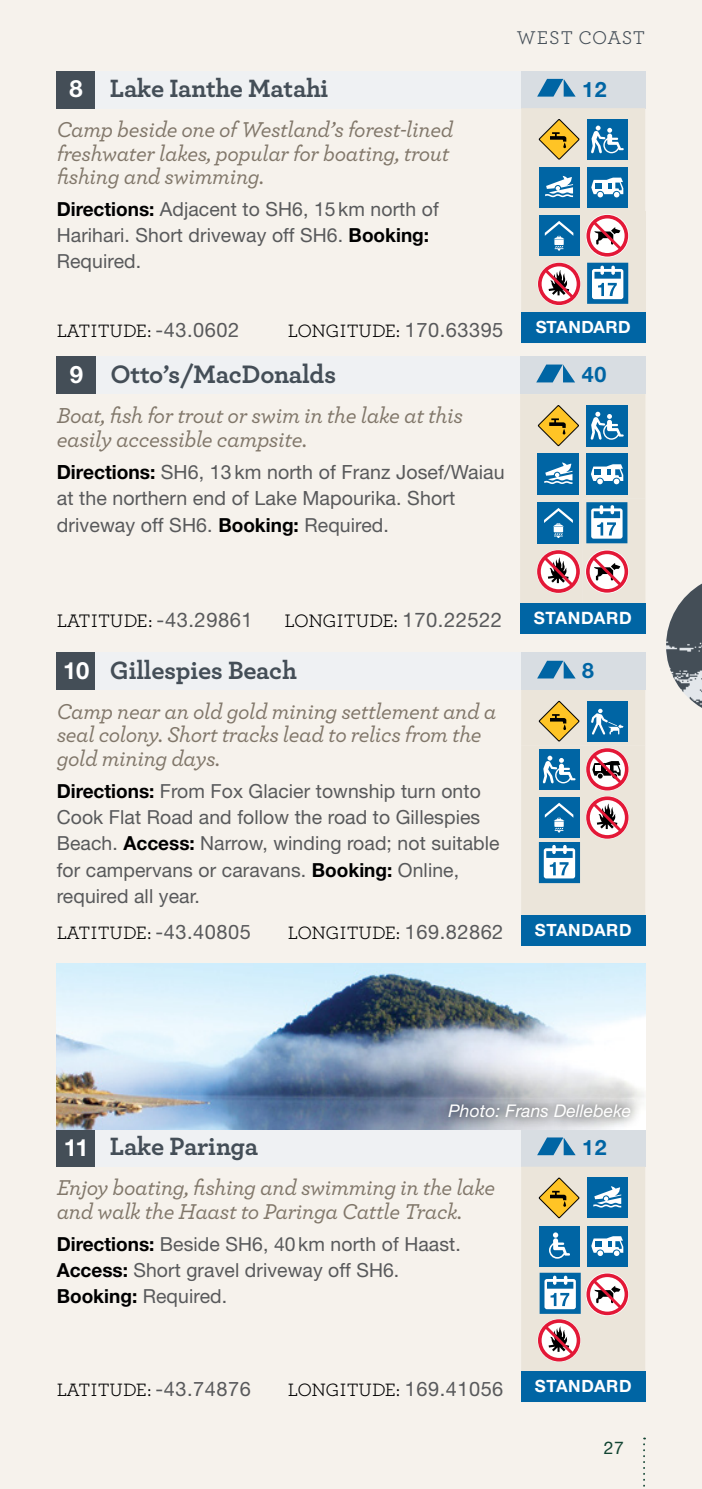
<style>
.page{position:relative;width:702px;height:1489px;background:#fff}
.page>*{position:absolute;margin:0;border:0;box-sizing:border-box;transform-origin:0 0}
.t1{font:700 26.5px "Archer";letter-spacing:-.015em;color:#444e57}
.t2{font:700 26.25px "Archer";letter-spacing:-.01em;color:#444e57}
.t3{font:italic 500 22.75px/24px "Archer";letter-spacing:-.015em;color:#81776a}
.t4{font:italic 500 22.5px/23.8px "Archer";letter-spacing:-.015em;color:#81776a}
.t5{font:700 21.5px "Helvetica Neue LT Pro";color:#0065a4}
.t6{font:700 21.25px "Helvetica Neue LT Pro";color:#0065a4}
.t7{font:19.5px/26.2px "Helvetica Neue LT Pro";letter-spacing:.005em;color:#58595b}
.t8{font:19.5px "Archer";letter-spacing:.03em;color:#444e57}
.t9{font:19px "Archer";letter-spacing:-.015em;color:#000}
.t10{font:18.75px "Archer";letter-spacing:-.015em;color:#000}
.t11{font:italic 17.5px "Helvetica Neue LT Pro";letter-spacing:.005em;color:#fff}
.t12{font:17.5px "Helvetica Neue LT Pro";color:#114432}
.t13{font:700 17px "Helvetica Neue LT Pro";letter-spacing:.035em;color:#fff}
.s1{font-family:"Helvetica Neue LT Pro";font-size:23.75px;color:#fff}
.s2{font-weight:700;color:#000}
.s3{font-family:"Helvetica Neue LT Pro";font-size:20px;color:#58595b}
.s4{font-family:"Helvetica Neue LT Pro";font-size:24px;color:#fff}
.s5{font-family:"Helvetica Neue LT Pro";font-size:20.25px;color:#58595b}
</style>
<div class="page">
<div style="left:0;top:0;width:702px;height:1488px;background:#f6f2ec"></div>
<div style="left:57px;top:356px;width:39px;height:38px;background:#444e57"></div>
<div style="left:96px;top:356px;width:424px;height:38px;background:#eff1f3"></div>
<div style="left:520px;top:356px;width:125px;height:38px;background:#d8dde2"></div>
<svg style="left:536px;top:364px;width:39px;height:18px"></svg>
<svg style="left:520px;top:394px;width:125px;height:209px;background:#abb8c0"></svg>
<div style="left:520px;top:603px;width:125px;height:30px;background:#0065a4"></div>
<div style="left:57px;top:652px;width:39px;height:38px;background:#444e57"></div>
<div style="left:96px;top:652px;width:425px;height:38px;background:#eff1f3"></div>
<div style="left:521px;top:652px;width:124px;height:38px;background:#d8dde2"></div>
<svg style="left:537px;top:660px;width:38px;height:18px"></svg>
<div style="left:57px;top:1129px;width:39px;height:37px;background:#444e57"></div>
<div style="left:96px;top:1129px;width:425px;height:37px;background:#eff1f3"></div>
<div style="left:521px;top:1129px;width:124px;height:37px;background:#d8dde2"></div>
<img style="left:57px;top:963px;width:588px;height:166px">
<svg style="left:537px;top:1137px;width:38px;height:18px"></svg>
<svg style="left:521px;top:1166px;width:124px;height:205px;background:#b7bfc3"></svg>
<div style="left:521px;top:1371px;width:124px;height:30px;background:#0065a4"></div>
<div style="left:436px;top:1091px;width:206px;height:38px;background:#000;opacity:.75"></div>
<div style="left:57px;top:71px;width:39px;height:37px;background:#444e57"></div>
<div style="left:96px;top:71px;width:425px;height:37px;background:#eff1f3"></div>
<div style="left:521px;top:71px;width:124px;height:37px;background:#d8dde2"></div>
<svg style="left:537px;top:79px;width:38px;height:18px"></svg>
<svg style="left:521px;top:108px;width:124px;height:235px;background:#95adbc"></svg>
<svg style="left:521px;top:690px;width:124px;height:255px;background:#a5b6c0"></svg>
<svg style="left:643px;top:1437px;width:2px;height:52px"></svg>
<img style="left:666px;top:583px;width:36px;height:125px">
<p class="t8" style="left:516px;top:24px;width:130px">WEST COAST</p>
<h2 class="t2" style="left:70px;top:67px;width:260px"><span class="s1">8</span> Lake Ianthe Matahi</h2>
<p class="t6" style="left:582px;top:76px;width:26px">12</p>
<p class="t4" style="left:57px;top:116px;width:398px">Camp beside one of Westland’s forest-lined freshwater lakes, popular for boating, trout fishing and swimming.</p>
<p class="t7" style="left:57px;top:195px;width:383px"><span class="s2">Directions:</span> Adjacent to SH6, 15km north of<br>Harihari. Short driveway off SH6. <span class="s2">Booking:<br></span>Required.</p>
<p class="t10" style="left:57px;top:317px;width:184px">LATITUDE: <span class="s3">-43.0602</span></p>
<p class="t10" style="left:288px;top:317px;width:217px">LONGITUDE: <span class="s3">170.63395</span></p>
<p class="t13" style="left:536px;top:317px;width:96px">STANDARD</p>
<h1 class="t1" style="left:70px;top:353px;width:268px"><span class="s4">9</span> Otto’s/MacDonalds</h1>
<p class="t5" style="left:581px;top:361px;width:26px">40</p>
<p class="t3" style="left:57px;top:402px;width:408px">Boat, fish for trout or swim in the lake at this easily accessible campsite.</p>
<p class="t7" style="left:57px;top:458px;width:449px"><span class="s2">Directions:</span> SH6, 13km north of Franz Josef/Waiau at the northern end of Lake Mapourika. Short driveway off SH6. <span class="s2">Booking:</span> Required.</p>
<p class="t9" style="left:57px;top:607px;width:197px">LATITUDE: <span class="s5">-43.29861</span></p>
<p class="t9" style="left:284px;top:607px;width:219px">LONGITUDE: <span class="s5">170.22522</span></p>
<p class="t13" style="left:534px;top:607px;width:99px">STANDARD</p>
<h2 class="t2" style="left:63px;top:649px;width:235px"><span class="s1">10</span> Gillespies Beach</h2>
<p class="t6" style="left:582px;top:657px;width:13px">8</p>
<p class="t4" style="left:57px;top:697px;width:441px">Camp near an old gold mining settlement and a seal colony. Short tracks lead to relics from the gold mining days.</p>
<p class="t7" style="left:57px;top:777px;width:444px"><span class="s2">Directions:</span> From Fox Glacier township turn onto Cook Flat Road and follow the road to Gillespies Beach. <span class="s2">Access:</span> Narrow, winding road; not suitable for campervans or caravans. <span class="s2">Booking:</span> Online, required all year.</p>
<p class="t10" style="left:57px;top:919px;width:196px">LATITUDE: <span class="s3">-43.40805</span></p>
<p class="t10" style="left:288px;top:919px;width:217px">LONGITUDE: <span class="s3">169.82862</span></p>
<p class="t13" style="left:535px;top:919px;width:98px">STANDARD</p>
<p class="t11" style="left:448px;top:1100px;width:184px">Photo: Frans Dellebeke</p>
<h2 class="t2" style="left:64px;top:1125px;width:196px"><span class="s1">11</span> Lake Paringa</h2>
<p class="t6" style="left:582px;top:1134px;width:26px">12</p>
<p class="t4" style="left:57px;top:1174px;width:440px">Enjoy boating, fishing and swimming in the lake and walk the Haast to Paringa Cattle Track.</p>
<p class="t7" style="left:57px;top:1230px;width:405px"><span class="s2">Directions:</span> Beside SH6, 40km north of Haast.<br><span class="s2">Access:</span> Short gravel driveway off SH6.<br><span class="s2">Booking:</span> Required.</p>
<p class="t10" style="left:57px;top:1376px;width:196px">LATITUDE: <span class="s3">-43.74876</span></p>
<p class="t10" style="left:288px;top:1376px;width:217px">LONGITUDE: <span class="s3">169.41056</span></p>
<p class="t13" style="left:535px;top:1375px;width:98px">STANDARD</p>
<p class="t12" style="left:604px;top:1436px;width:22px">27</p>
</div>
